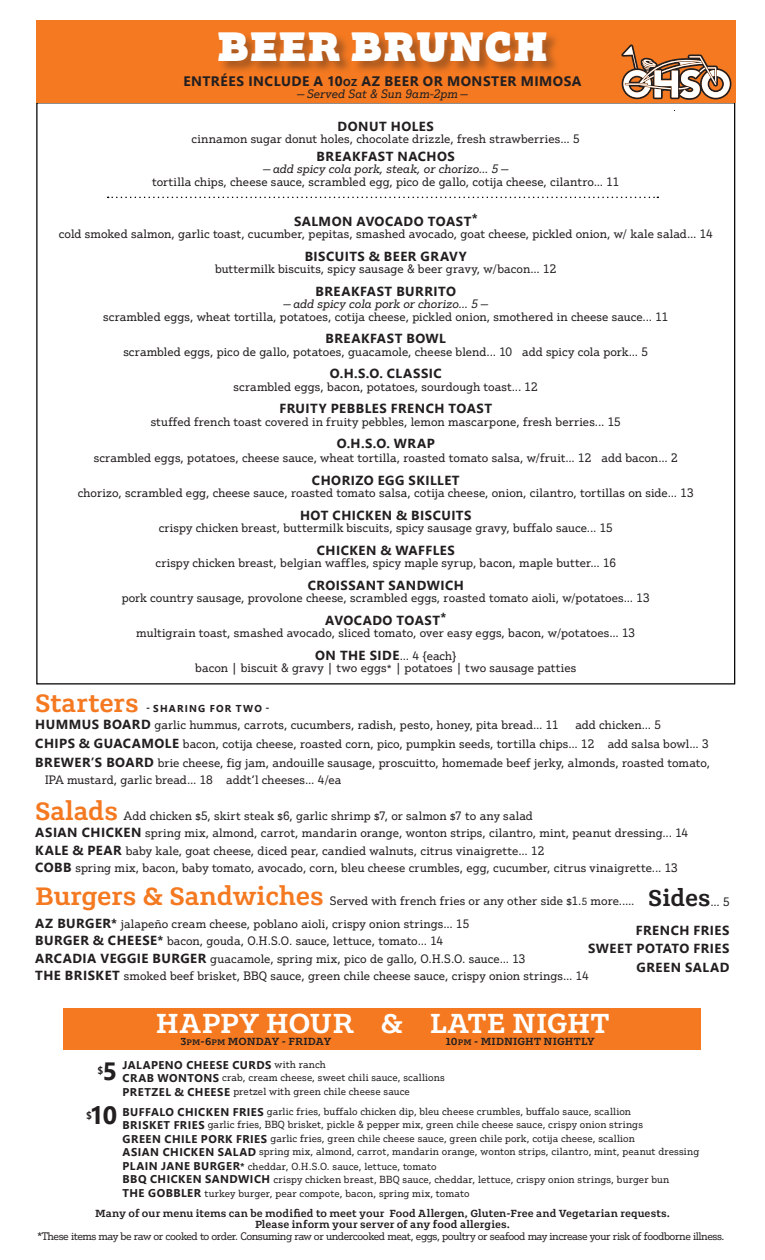
<style>
.page{position:relative;width:765px;height:1260px;background:#fff}
.page>*{position:absolute;margin:0;border:0;box-sizing:border-box;transform-origin:0 0}
.t1{font:700 45px "Grueber";color:#fff}
.t2{font:30px "Grueber";letter-spacing:.01em;color:#fff}
.t3{font:27.5px "Grueber";color:#f47921}
.t4{font:25px "Grueber";color:#231f20}
.t5{font:700 25px "Segoe UI";color:#231f20}
.t6{font:700 13.75px "Segoe UI";letter-spacing:.035em;color:#231f20}
.t7{font:700 13.12px "Segoe UI";letter-spacing:.04em;color:#231f20}
.Name___Price{font:11.88px "Justus Pro";letter-spacing:.005em;color:#231f20}
.t8{font:italic 11.88px "Justus Pro";color:#231f20}
.t9{font:11.25px "Grueber";letter-spacing:.01em;color:#231f20}
.t10{font:700 11.25px "Segoe UI";letter-spacing:.045em;color:#231f20}
.t11{font:10.62px "Justus Pro";letter-spacing:-.04em;color:#231f20}
.t12{font:700 10.25px "Segoe UI";color:#231f20}
.t13{font:10px/14.8px "Justus Pro";letter-spacing:.015em;color:#231f20}
.t14{font:700 10px "Segoe UI";letter-spacing:.115em;color:#231f20}
.s1{font-size:10px}
.s2{font-family:"Segoe UI";font-weight:700;font-size:13.12px}
.s3{font-family:"Justus Pro";font-size:11.88px}
.s4{font-size:8.75px}
.s5{font-family:"Justus Pro";font-weight:400;font-size:10px}
.s6{font-family:"Segoe UI";font-weight:700;font-size:11.25px}
.s7{font-family:"Segoe UI";font-weight:700}
</style>
<div class="page">
<div style="left:36px;top:20px;width:699px;height:83px;background:#f47921"></div>
<div style="left:218px;top:31px;width:341px;height:44px;background:#231f20;opacity:.36"></div>
<svg style="left:621px;top:44px;width:110px;height:56px"></svg>
<svg style="left:108px;top:197px;width:550px;height:1px"></svg>
<div style="left:64px;top:1009px;width:637px;height:41px;background:#f47920"></div>
<p class="t1" style="left:217px;top:18px;width:333px">BEER BRUNCH</p>
<p class="t6" style="left:183px;top:70px;width:400px">ENTRÉES INCLUDE A 10<span class="s1">OZ</span> AZ BEER OR MONSTER MIMOSA</p>
<p class="t8" style="left:298px;top:86px;width:171px">— Served Sat &amp; Sun 9am-2pm —</p>
<p class="t7" style="left:338px;top:116px;width:98px">DONUT HOLES</p>
<p class="Name___Price" style="left:192px;top:132px;width:390px">cinnamon sugar donut holes, chocolate drizzle, fresh strawberries... 5</p>
<p class="t7" style="left:317px;top:146px;width:140px">BREAKFAST NACHOS</p>
<p class="t8" style="left:264px;top:162px;width:246px">— add spicy cola pork, steak, or chorizo... 5 —</p>
<p class="Name___Price" style="left:152px;top:174px;width:469px">tortilla chips, cheese sauce, scrambled egg, pico de gallo, cotija cheese, cilantro… 11</p>
<p class="t7" style="left:294px;top:211px;width:185px">SALMON AVOCADO TOAST*</p>
<p class="Name___Price" style="left:59px;top:227px;width:655px">cold smoked salmon, garlic toast, cucumber, pepitas, smashed avocado, goat cheese, pickled onion, w/ kale salad... 14</p>
<p class="t7" style="left:305px;top:246px;width:164px">BISCUITS &amp; BEER GRAVY</p>
<p class="Name___Price" style="left:215px;top:262px;width:343px">buttermilk biscuits, spicy sausage &amp; beer gravy, w/bacon... 12</p>
<p class="t7" style="left:316px;top:281px;width:142px">BREAKFAST BURRITO</p>
<p class="t8" style="left:284px;top:297px;width:205px">— add spicy cola pork or chorizo... 5 —</p>
<p class="Name___Price" style="left:103px;top:309px;width:567px">scrambled eggs, wheat tortilla, potatoes, cotija cheese, pickled onion, smothered in cheese sauce... 11</p>
<p class="t7" style="left:326px;top:329px;width:122px">BREAKFAST BOWL</p>
<p class="Name___Price" style="left:123px;top:344px;width:526px">scrambled eggs, pico de gallo, potatoes, guacamole, cheese blend... 10 add spicy cola pork... 5</p>
<p class="t7" style="left:330px;top:364px;width:113px">O.H.S.O. CLASSIC</p>
<p class="Name___Price" style="left:234px;top:379px;width:306px">scrambled eggs, bacon, potatoes, sourdough toast... 12</p>
<p class="t7" style="left:279px;top:399px;width:214px">FRUITY PEBBLES FRENCH TOAST</p>
<p class="Name___Price" style="left:151px;top:414px;width:472px">stuffed french toast covered in fruity pebbles, lemon mascarpone, fresh berries... 15</p>
<p class="t7" style="left:337px;top:434px;width:100px">O.H.S.O. WRAP</p>
<p class="Name___Price" style="left:94px;top:450px;width:586px">scrambled eggs, potatoes, cheese sauce, wheat tortilla, roasted tomato salsa, w/fruit... 12 add bacon... 2</p>
<p class="t7" style="left:312px;top:470px;width:149px">CHORIZO EGG SKILLET</p>
<p class="Name___Price" style="left:78px;top:485px;width:617px">chorizo, scrambled egg, cheese sauce, roasted tomato salsa, cotija cheese, onion, cilantro, tortillas on side... 13</p>
<p class="t7" style="left:300px;top:505px;width:173px">HOT CHICKEN &amp; BISCUITS</p>
<p class="Name___Price" style="left:159px;top:520px;width:456px">crispy chicken breast, buttermilk biscuits, spicy sausage gravy, buffalo sauce... 15</p>
<p class="t7" style="left:317px;top:540px;width:140px">CHICKEN &amp; WAFFLES</p>
<p class="Name___Price" style="left:155px;top:555px;width:462px">crispy chicken breast, belgian waffles, spicy maple syrup, bacon, maple butter... 16</p>
<p class="t7" style="left:308px;top:575px;width:158px">CROISSANT SANDWICH</p>
<p class="Name___Price" style="left:122px;top:590px;width:530px">pork country sausage, provolone cheese, scrambled eggs, roasted tomato aioli, w/potatoes... 13</p>
<p class="t7" style="left:325px;top:610px;width:123px">AVOCADO TOAST*</p>
<p class="Name___Price" style="left:136px;top:625px;width:501px">multigrain toast, smashed avocado, sliced tomato, over easy eggs, bacon, w/potatoes... 13</p>
<p class="Name___Price" style="left:315px;top:648px;width:143px"><span class="s2">ON THE SIDE</span>... 4 {each}</p>
<p class="Name___Price" style="left:195px;top:660px;width:383px">bacon | biscuit &amp; gravy | two eggs<span class="s1">*</span> | potatoes | two sausage patties</p>
<p class="t3" style="left:35px;top:686px;width:105px">Starters</p>
<p class="t14" style="left:146px;top:701px;width:125px">- SHARING FOR TWO -</p>
<p class="Name___Price" style="left:35px;top:718px;width:525px"><span class="s2">HUMMUS BOARD</span> garlic hummus, carrots, cucumbers, radish, pesto, honey, pita bread... 11</p>
<p class="Name___Price" style="left:575px;top:718px;width:87px">add chicken... 5</p>
<p class="Name___Price" style="left:35px;top:736px;width:675px"><span class="s2">CHIPS &amp; GUACAMOLE</span> bacon, cotija cheese, roasted corn, pico, pumpkin seeds, tortilla chips... 12 add salsa bowl... 3</p>
<p class="Name___Price" style="left:35px;top:755px;width:676px"><span class="s2">BREWER’S BOARD</span> brie cheese, fig jam, andouille sausage, proscuitto, homemade beef jerky, almonds, roasted tomato,</p>
<p class="Name___Price" style="left:45px;top:772px;width:298px">IPA mustard, garlic bread... 18 addt’l cheeses... 4/ea</p>
<p class="t3" style="left:35px;top:794px;width:84px">Salads</p>
<p class="Name___Price" style="left:124px;top:808px;width:411px">Add chicken $5, skirt steak $6, garlic shrimp $7, or salmon $7 to any salad</p>
<p class="Name___Price" style="left:35px;top:826px;width:654px"><span class="s2">ASIAN CHICKEN</span> spring mix, almond, carrot, mandarin orange, wonton strips, cilantro, mint, peanut dressing... 14</p>
<p class="Name___Price" style="left:35px;top:843px;width:511px"><span class="s2">KALE &amp; PEAR</span> baby kale, goat cheese, diced pear, candied walnuts, citrus vinaigrette... 12</p>
<p class="Name___Price" style="left:35px;top:861px;width:644px"><span class="s2">COBB</span> spring mix, bacon, baby tomato, avocado, corn, bleu cheese crumbles, egg, cucumber, citrus vinaigrette... 13</p>
<p class="t3" style="left:35px;top:880px;width:290px">Burgers &amp; Sandwiches</p>
<p class="Name___Price" style="left:330px;top:894px;width:306px">Served with french fries or any other side $1.<span class="s1">5</span> more.....</p>
<p class="Name___Price" style="left:35px;top:916px;width:436px"><span class="s2">AZ BURGER*</span> jalapeño cream cheese, poblano aioli, crispy onion strings... 15</p>
<p class="Name___Price" style="left:35px;top:934px;width:410px"><span class="s2">BURGER &amp; CHEESE*</span> bacon, gouda, O.H.S.O. sauce, lettuce, tomato... 14</p>
<p class="Name___Price" style="left:35px;top:951px;width:492px"><span class="s2">ARCADIA VEGGIE BURGER</span> guacamole, spring mix, pico de gallo, O.H.S.O. sauce... 13</p>
<p class="Name___Price" style="left:35px;top:969px;width:555px"><span class="s2">THE BRISKET</span> smoked beef brisket, BBQ sauce, green chile cheese sauce, crispy onion strings... 14</p>
<p class="t4" style="left:648px;top:883px;width:83px">Sides<span class="s3">... 5</span></p>
<p class="t7" style="left:636px;top:920px;width:95px">FRENCH FRIES</p>
<p class="t7" style="left:588px;top:939px;width:143px">SWEET POTATO FRIES</p>
<p class="t7" style="left:637px;top:958px;width:95px">GREEN SALAD</p>
<p class="t2" style="left:156px;top:1005px;width:455px">HAPPY HOUR &amp; LATE NIGHT</p>
<p class="t9" style="left:181px;top:1035px;width:152px">3<span class="s4">PM</span>-6<span class="s4">PM</span> MONDAY - FRIDAY</p>
<p class="t9" style="left:446px;top:1035px;width:150px">10<span class="s4">PM</span> - MIDNIGHT NIGHTLY</p>
<p class="t10" style="left:123px;top:1056px;width:205px">JALAPENO CHEESE CURDS <span class="s5">with ranch</span></p>
<p class="t13" style="left:123px;top:1070px;width:324px"><span class="s6">CRAB WONTONS</span> crab, cream cheese, sweet chili sauce, scallions</p>
<p class="t13" style="left:123px;top:1084px;width:289px"><span class="s6">PRETZEL &amp; CHEESE</span> pretzel with green chile cheese sauce</p>
<p class="t13" style="left:123px;top:1104px;width:510px"><span class="s6">BUFFALO CHICKEN FRIES</span> garlic fries, buffalo chicken dip, bleu cheese crumbles, buffalo sauce, scallion</p>
<p class="t13" style="left:123px;top:1117px;width:522px"><span class="s6">BRISKET FRIES</span> garlic fries, BBQ brisket, pickle &amp; pepper mix, green chile cheese sauce, crispy onion strings</p>
<p class="t13" style="left:123px;top:1131px;width:514px"><span class="s6">GREEN CHILE PORK FRIES</span> garlic fries, green chile cheese sauce, green chile pork, cotija cheese, scallion</p>
<p class="t13" style="left:123px;top:1144px;width:578px"><span class="s6">ASIAN CHICKEN SALAD</span> spring mix, almond, carrot, mandarin orange, wonton strips, cilantro, mint, peanut dressing<br><span class="s6">PLAIN JANE BURGER</span><span class="s7">*</span> cheddar, O.H.S.O. sauce, lettuce, tomato</p>
<p class="t13" style="left:123px;top:1172px;width:548px"><span class="s6">BBQ CHICKEN SANDWICH</span> crispy chicken breast, BBQ sauce, cheddar, lettuce, crispy onion strings, burger bun</p>
<p class="t13" style="left:123px;top:1186px;width:348px"><span class="s6">THE GOBBLER</span> turkey burger, pear compote, bacon, spring mix, tomato</p>
<p class="t12" style="left:97px;top:1062px;width:7px">$</p>
<p class="t5" style="left:103px;top:1052px;width:16px">5</p>
<p class="t12" style="left:86px;top:1107px;width:7px">$</p>
<p class="t5" style="left:89px;top:1097px;width:29px">10</p>
<p class="t9" style="left:95px;top:1206px;width:576px">Many of our menu items can be modified to meet your Food Allergen, Gluten-Free and Vegetarian requests.</p>
<p class="t9" style="left:255px;top:1218px;width:256px">Please inform your server of any food allergies.</p>
<p class="t11" style="left:36px;top:1230px;width:690px">*These items may be raw or cooked to order. Consuming raw or undercooked meat, eggs, poultry or seafood may increase your risk of foodborne illness.</p>
</div>
